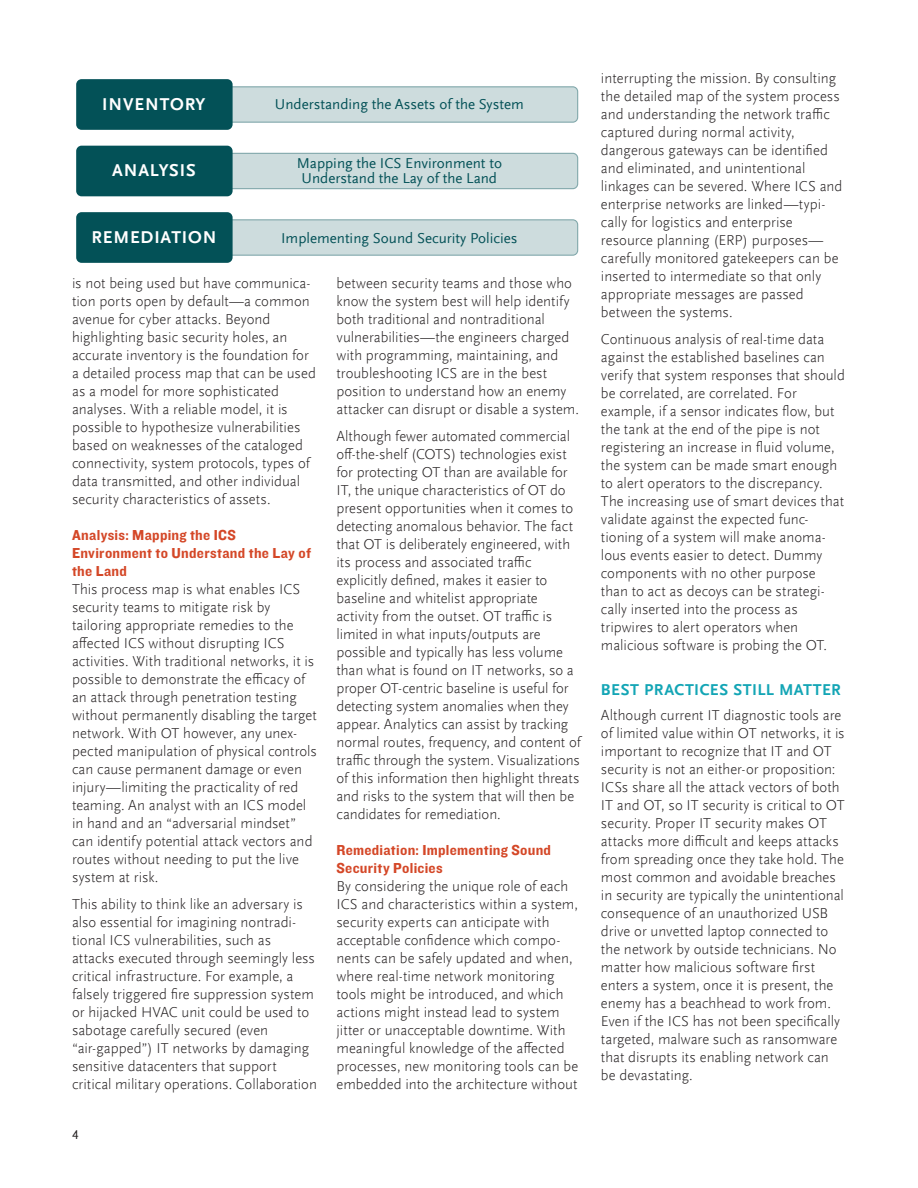
<style>
.page{position:relative;width:918px;height:1188px;background:#fff}
.page>*{position:absolute;margin:0;border:0;box-sizing:border-box;transform-origin:0 0}
.t1{font:700 18px "Scala Sans Offc";letter-spacing:.05em;color:#fff}
.t2{font:700 16.5px "Scala Sans Offc";letter-spacing:.02em;color:#13a5b5}
.t3{font:300 15px/18px "Scala Sans Offc";color:#231f20}
.t4{font:15px/15px "Scala Sans Offc";color:#035157;text-align:center}
.t5{font:15px/18px "Knockout 51 Middleweight";letter-spacing:.02em;color:#d44727}
.t6{font:13.5px "Scala Sans Offc";color:#231f20}
</style>
<div class="page">
<svg style="left:233px;top:86px;width:345px;height:37px"></svg>
<div style="left:233px;top:153px;width:345px;height:36px;background:#cddcdd"></div>
<svg style="left:233px;top:219px;width:345px;height:37px"></svg>
<div style="left:76px;top:79px;width:157px;height:51px;background:#035157;border-radius:5px"></div>
<div style="left:76px;top:146px;width:157px;height:50px;background:#035157;border-radius:5px"></div>
<div style="left:76px;top:212px;width:157px;height:51px;background:#035157;border-radius:5px"></div>
<p class="t1" style="left:102px;top:94px;width:105px">INVENTORY</p>
<p class="t1" style="left:112px;top:160px;width:85px">ANALYSIS</p>
<p class="t1" style="left:91px;top:227px;width:127px">REMEDIATION</p>
<p class="t4" style="left:275px;top:97px;width:250px">Understanding the Assets of the System</p>
<p class="t4" style="left:297px;top:156px;width:207px">Mapping the ICS Environment to<br>Understand the Lay of the Land</p>
<p class="t4" style="left:281px;top:231px;width:238px">Implementing Sound Security Policies</p>
<p class="t3" style="left:72px;top:274px;width:245px">is not being used but have communica&shy;tion ports open by default—a common avenue for cyber attacks. Beyond highlighting basic security holes, an accurate inventory is the foundation for a detailed process map that can be used as a model for more sophisticated analyses. With a reliable model, it is possible to hypothesize vulnerabilities based on weaknesses of the cataloged connectivity, system protocols, types of data transmitted, and other individual security characteristics of assets.</p>
<p class="t5" style="left:72px;top:525px;width:241px">Analysis: Mapping the ICS<br>Environment to Understand the Lay of the Land</p>
<p class="t3" style="left:72px;top:580px;width:247px">This process map is what enables ICS security teams to mitigate risk by tailoring appropriate remedies to the affected ICS without disrupting ICS activities. With traditional networks, it is possible to demonstrate the efficacy of an attack through penetration testing without permanently disabling the target network. With OT however, any unex&shy;pected manipulation of physical controls can cause permanent damage or even injury—limiting the practicality of red teaming. An analyst with an ICS model in hand and an “adversarial mindset” can identify potential attack vectors and routes without needing to put the live system at risk.</p>
<p class="t3" style="left:72px;top:895px;width:247px">This ability to think like an adversary is also essential for imagining nontradi&shy;tional ICS vulnerabilities, such as attacks executed through seemingly less critical infrastructure. For example, a falsely triggered fire suppression system or hijacked HVAC unit could be used to sabotage carefully secured (even “air-gapped”) IT networks by damaging sensitive datacenters that support critical military operations. Collaboration</p>
<p class="t6" style="left:72px;top:1128px;width:8px">4</p>
<p class="t3" style="left:336px;top:274px;width:244px">between security teams and those who know the system best will help identify both traditional and nontraditional vulnerabilities—the engineers charged with programming, maintaining, and troubleshooting ICS are in the best position to understand how an enemy attacker can disrupt or disable a system.</p>
<p class="t3" style="left:336px;top:427px;width:246px">Although fewer automated commercial off-the-shelf (COTS) technologies exist for protecting OT than are available for IT, the unique characteristics of OT do present opportunities when it comes to detecting anomalous behavior. The fact that OT is deliberately engineered, with its process and associated traffic explicitly defined, makes it easier to baseline and whitelist appropriate activity from the outset. OT traffic is limited in what inputs/outputs are possible and typically has less volume than what is found on IT networks, so a proper OT-centric baseline is useful for detecting system anomalies when they appear. Analytics can assist by tracking normal routes, frequency, and content of traffic through the system. Visualizations of this information then highlight threats and risks to the system that will then be candidates for remediation.</p>
<p class="t5" style="left:336px;top:840px;width:216px">Remediation: Implementing Sound<br>Security Policies</p>
<p class="t3" style="left:336px;top:877px;width:243px">By considering the unique role of each ICS and characteristics within a system, security experts can anticipate with acceptable confidence which compo&shy;nents can be safely updated and when, where real-time network monitoring tools might be introduced, and which actions might instead lead to system jitter or unacceptable downtime. With meaningful knowledge of the affected processes, new monitoring tools can be embedded into the architecture without</p>
<p class="t3" style="left:601px;top:69px;width:243px">interrupting the mission. By consulting the detailed map of the system process and understanding the network traffic captured during normal activity, dangerous gateways can be identified and eliminated, and unintentional linkages can be severed. Where ICS and enterprise networks are linked—typi&shy;cally for logistics and enterprise resource planning (ERP) purposes— carefully monitored gatekeepers can be inserted to intermediate so that only appropriate messages are passed between the systems.</p>
<p class="t3" style="left:601px;top:330px;width:246px">Continuous analysis of real-time data against the established baselines can verify that system responses that should be correlated, are correlated. For example, if a sensor indicates flow, but the tank at the end of the pipe is not registering an increase in fluid volume, the system can be made smart enough to alert operators to the discrepancy.<br>The increasing use of smart devices that validate against the expected func&shy;tioning of a system will make anoma&shy;lous events easier to detect. Dummy components with no other purpose than to act as decoys can be strategi&shy;cally inserted into the process as tripwires to alert operators when malicious software is probing the OT.</p>
<p class="t2" style="left:601px;top:680px;width:241px">BEST PRACTICES STILL MATTER</p>
<p class="t3" style="left:601px;top:706px;width:245px">Although current IT diagnostic tools are of limited value within OT networks, it is important to recognize that IT and OT security is not an either-or proposition:<br>ICSs share all the attack vectors of both IT and OT, so IT security is critical to OT security. Proper IT security makes OT attacks more difficult and keeps attacks from spreading once they take hold. The most common and avoidable breaches in security are typically the unintentional consequence of an unauthorized USB drive or unvetted laptop connected to the network by outside technicians. No matter how malicious software first enters a system, once it is present, the enemy has a beachhead to work from.<br>Even if the ICS has not been specifically targeted, malware such as ransomware that disrupts its enabling network can be devastating.</p>
</div>
